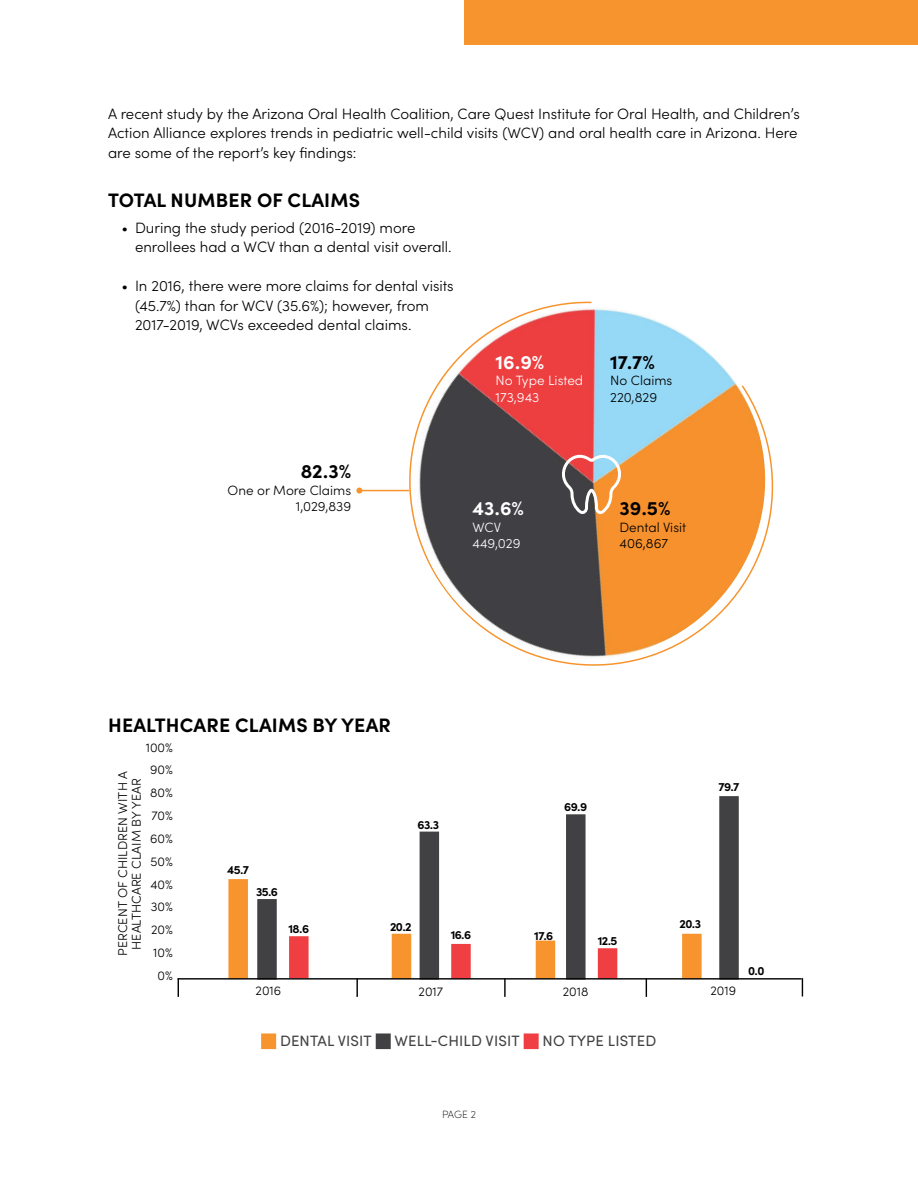
<style>
.page{position:relative;width:918px;height:1188px;background:#fff}
.page>*{position:absolute;margin:0;border:0;box-sizing:border-box;transform-origin:0 0}
.t1{font:700 19.5px "Sofia Pro";letter-spacing:.01em;color:#000}
.t2{font:700 19.5px "Sofia Pro";color:#fff}
.t3{font:300 15px/19.5px "Sofia Pro";color:#000}
.t4{font:15px "Sofia Pro";letter-spacing:.01em;color:#414042}
.t5{font:300 13.5px/16.5px "Sofia Pro";color:#000}
.t6{font:300 13.5px/16.5px "Sofia Pro";color:#fff}
.t7{font:300 12.75px/22.8px "Sofia Pro";letter-spacing:.01em;color:#000;text-align:right}
.t8{font:700 12px "Sofia Pro";letter-spacing:-.05em;color:#000}
.t9{font:200 10.5px "Sofia Pro";color:#000}
</style>
<div class="page">
<div style="left:261px;top:1033px;width:15px;height:16px;background:#f7942d"></div>
<div style="left:376px;top:1033px;width:15px;height:16px;background:#414042"></div>
<div style="left:524px;top:1033px;width:15px;height:16px;background:#ef3f43"></div>
<svg style="left:178px;top:980px;width:1px;height:17px"></svg>
<svg style="left:356px;top:980px;width:2px;height:17px"></svg>
<svg style="left:504px;top:980px;width:2px;height:17px"></svg>
<svg style="left:646px;top:980px;width:1px;height:17px"></svg>
<svg style="left:802px;top:978px;width:1px;height:18px"></svg>
<div style="left:228px;top:879px;width:20px;height:100px;background:#f7942d"></div>
<div style="left:257px;top:899px;width:20px;height:81px;background:#414042"></div>
<div style="left:289px;top:936px;width:20px;height:42px;background:#ef3f43"></div>
<div style="left:392px;top:934px;width:19px;height:45px;background:#f7942d"></div>
<div style="left:420px;top:832px;width:19px;height:148px;background:#414042"></div>
<div style="left:451px;top:944px;width:20px;height:35px;background:#ef3f43"></div>
<div style="left:536px;top:941px;width:19px;height:38px;background:#f7942d"></div>
<div style="left:566px;top:814px;width:20px;height:166px;background:#414042"></div>
<div style="left:598px;top:948px;width:19px;height:31px;background:#ef3f43"></div>
<div style="left:682px;top:934px;width:20px;height:45px;background:#f7942d"></div>
<div style="left:719px;top:796px;width:20px;height:184px;background:#414042"></div>
<div style="left:464px;top:0;width:454px;height:44px;background:#f7942d"></div>
<img style="left:395px;top:307px;width:379px;height:359px">
<hr style="left:359px;top:490px;width:50px;height:1px;background:#f7942d">
<svg style="left:356px;top:488px;width:6px;height:6px"></svg>
<svg style="left:557px;top:301px;width:202px;height:213px"></svg>
<hr style="left:178px;top:978px;width:624px;height:2px;background:#000">
<p class="t3" style="left:108px;top:103px;width:693px">A recent study by the Arizona Oral Health Coalition, Care Quest Institute for Oral Health, and Children’s<br>Action Alliance explores trends in pediatric well-child visits (WCV) and oral health care in Arizona. Here are some of the report’s key findings:</p>
<h1 class="t1" style="left:108px;top:186px;width:253px">TOTAL NUMBER OF CLAIMS</h1>
<p class="t3" style="left:135px;top:217px;width:318px;text-indent:-14px">• During the study period (2016-2019) more enrollees had a WCV than a dental visit overall.</p>
<p class="t3" style="left:135px;top:275px;width:320px;text-indent:-14px">• In 2016, there were more claims for dental visits (45.7%) than for WCV (35.6%); however, from<br>2017-2019, WCVs exceeded dental claims.</p>
<h1 class="t2" style="left:496px;top:347px;width:50px">16.9%</h1>
<p class="t6" style="left:496px;top:371px;width:89px">No Type Listed<br>173,943</p>
<h1 class="t1" style="left:301px;top:457px;width:52px">82.3%</h1>
<p class="t5" style="left:228px;top:481px;width:125px;text-align:right">One or More Claims<br>1,029,839</p>
<h1 class="t2" style="left:472px;top:494px;width:53px">43.6%</h1>
<p class="t6" style="left:472px;top:518px;width:49px">WCV<br>449,029</p>
<h1 class="t1" style="left:610px;top:347px;width:46px">17.7%</h1>
<p class="t5" style="left:610px;top:371px;width:64px">No Claims<br>220,829</p>
<h1 class="t1" style="left:620px;top:494px;width:53px">39.5%</h1>
<p class="t5" style="left:620px;top:518px;width:68px">Dental Visit<br>406,867</p>
<h1 class="t1" style="left:108px;top:710px;width:284px">HEALTHCARE CLAIMS BY YEAR</h1>
<p class="t7" style="left:146px;top:735px;width:29px">100%<br>90%<br>80%<br>70%<br>60%<br>50%<br>40%<br>30%<br>20%<br>10%<br>0%</p>
<p class="t7" style="left:115px;top:956px;width:186px;line-height:13.5px;text-align:center;rotate:-90deg">PERCENT OF CHILDREN WITH A<br>HEALTHCARE CLAIM BY YEAR</p>
<p class="t8" style="left:418px;top:815px;width:23px">63.3</p>
<p class="t8" style="left:227px;top:860px;width:23px">45.7</p>
<p class="t8" style="left:256px;top:883px;width:23px">35.6</p>
<p class="t8" style="left:289px;top:920px;width:22px">18.6</p>
<p class="t8" style="left:390px;top:917px;width:23px">20.2</p>
<p class="t8" style="left:564px;top:797px;width:24px">69.9</p>
<p class="t8" style="left:451px;top:926px;width:22px">16.6</p>
<p class="t8" style="left:534px;top:926px;width:21px">17.6</p>
<p class="t8" style="left:598px;top:932px;width:21px">12.5</p>
<p class="t8" style="left:719px;top:778px;width:23px">79.7</p>
<p class="t8" style="left:679px;top:914px;width:23px">20.3</p>
<p class="t7" style="left:256px;top:979px;width:27px">2016</p>
<p class="t7" style="left:419px;top:980px;width:26px">2017</p>
<p class="t7" style="left:563px;top:980px;width:27px">2018</p>
<p class="t7" style="left:710px;top:979px;width:27px">2019</p>
<p class="t8" style="left:748px;top:962px;width:18px">0.0</p>
<p class="t4" style="left:280px;top:1030px;width:93px">DENTAL VISIT</p>
<p class="t4" style="left:395px;top:1030px;width:127px">WELL-CHILD VISIT</p>
<p class="t4" style="left:543px;top:1030px;width:115px">NO TYPE LISTED</p>
<p class="t9" style="left:442px;top:1106px;width:35px">PAGE 2</p>
</div>
